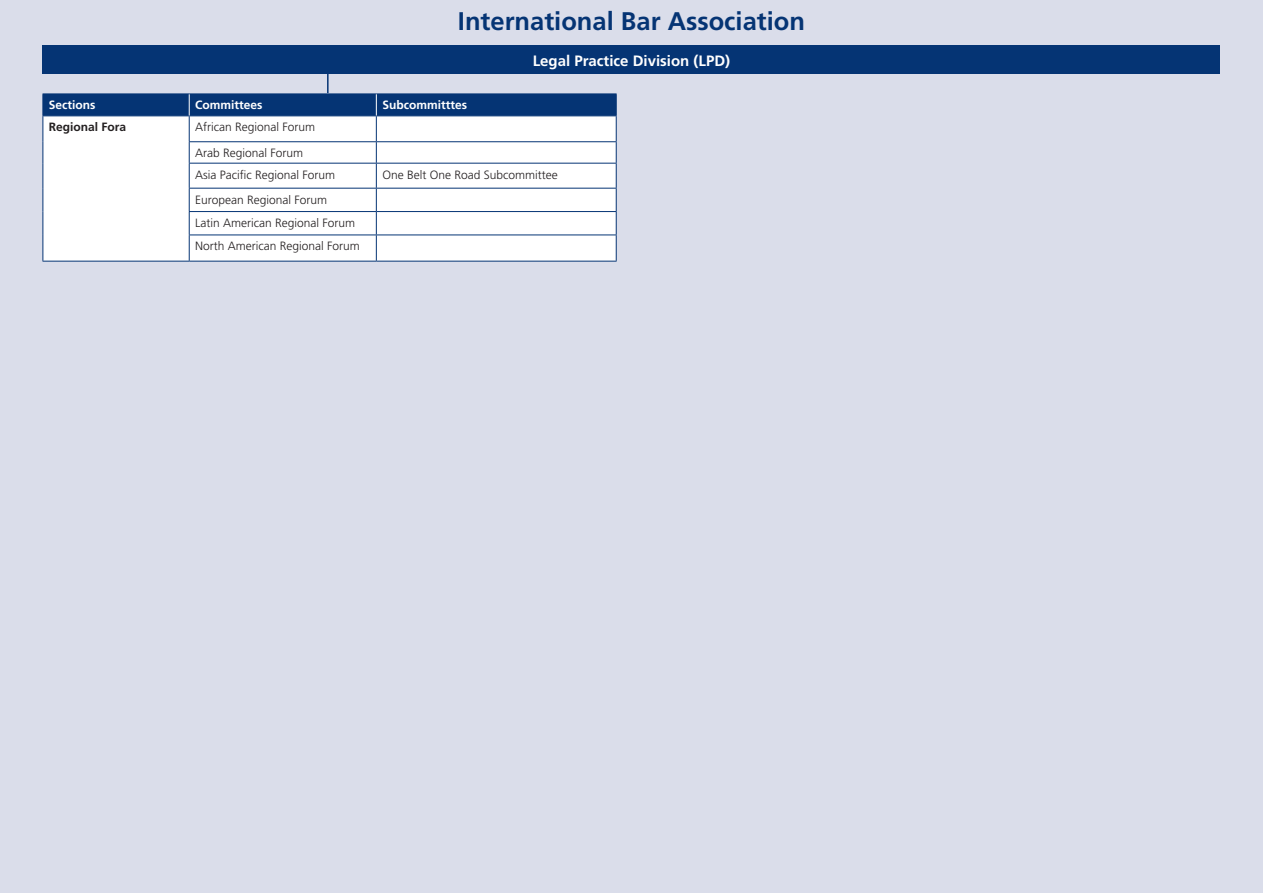
<style>
.page{position:relative;width:1263px;height:893px;background:#daddea}
.page>*{position:absolute;margin:0;border:0;box-sizing:border-box;transform-origin:0 0}
.t1{font:700 25.5px "Frutiger";color:#053474}
.t2{font:700 15px "Frutiger";color:#fff}
.t3{font:300 12px "Frutiger";color:#231f20}
.t4{font:700 12px "Frutiger";color:#fff}
.t5{font:700 12px "Frutiger";color:#231f20}
</style>
<div class="page">
<div style="left:43px;top:45px;width:1177px;height:29px;background:#053474"></div>
<hr style="left:327px;top:67px;width:2px;height:26px;background:#053474">
<hr style="left:43px;top:261px;width:146px;height:1px;background:#053474">
<hr style="left:189px;top:261px;width:187px;height:1px;background:#053474">
<hr style="left:376px;top:261px;width:241px;height:1px;background:#053474">
<svg style="left:43px;top:94px;width:574px;height:167px;background:#d6dee8"></svg>
<p class="t1" style="left:458px;top:7px;width:349px">International Bar Association</p>
<p class="t2" style="left:533px;top:52px;width:199px">Legal Practice Division (LPD)</p>
<p class="t4" style="left:49px;top:98px;width:48px">Sections</p>
<p class="t4" style="left:195px;top:98px;width:69px">Committees</p>
<p class="t4" style="left:382px;top:98px;width:86px">Subcommitttes</p>
<p class="t5" style="left:49px;top:120px;width:79px">Regional Fora</p>
<p class="t3" style="left:195px;top:120px;width:122px">African Regional Forum</p>
<p class="t3" style="left:195px;top:146px;width:110px">Arab Regional Forum</p>
<p class="t3" style="left:195px;top:168px;width:142px">Asia Pacific Regional Forum</p>
<p class="t3" style="left:382px;top:168px;width:177px">One Belt One Road Subcommittee</p>
<p class="t3" style="left:195px;top:193px;width:133px">European Regional Forum</p>
<p class="t3" style="left:195px;top:216px;width:162px">Latin American Regional Forum</p>
<p class="t3" style="left:195px;top:239px;width:166px">North American Regional Forum</p>
</div>
